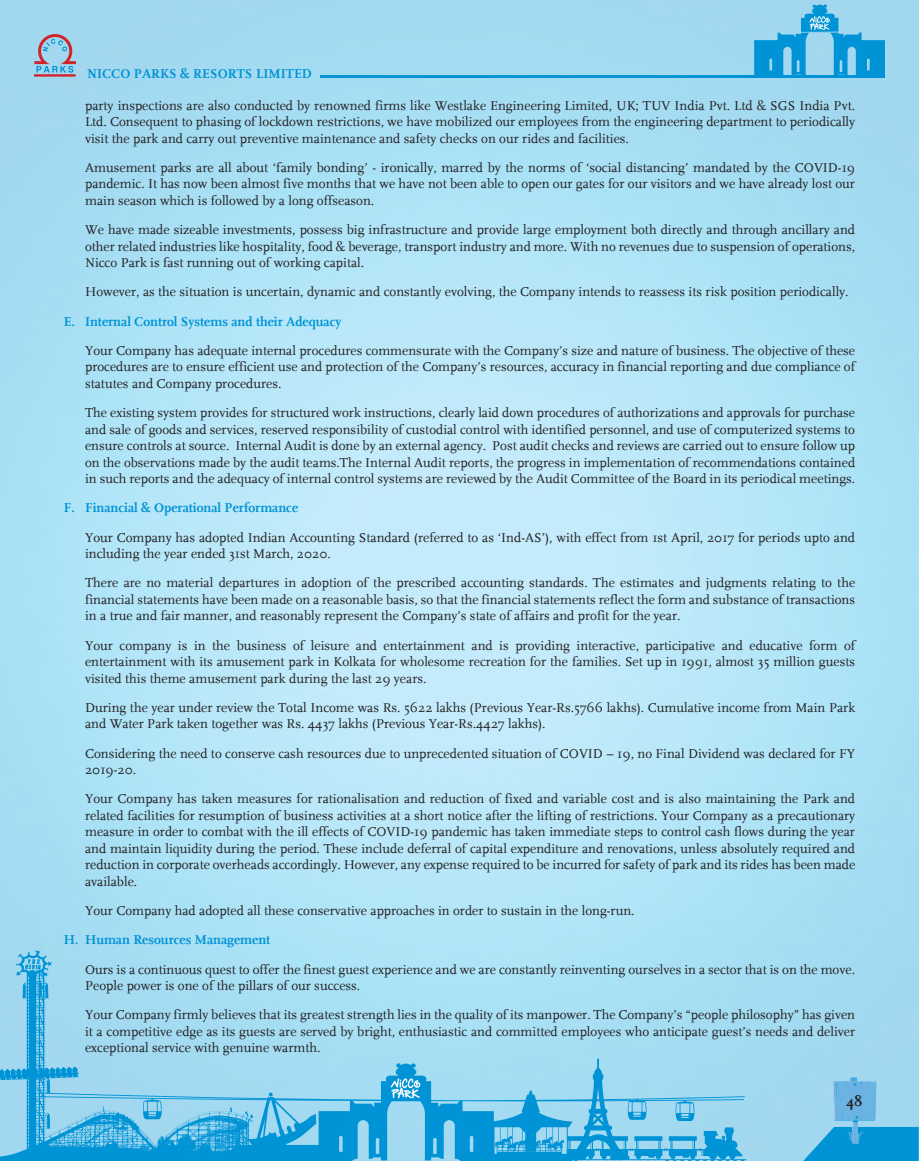
<style>
.page{position:relative;width:919px;height:1161px;background:#fff}
.page>*{position:absolute;margin:0;border:0;box-sizing:border-box;transform-origin:0 0}
.t1{font:700 15px "FF Scala";color:#231f20}
.t2{font:13.5px/16.5px "FF Scala";color:#231f20}
.t3{font:700 13.5px "FF Scala";color:#0093d5}
.s1{font-weight:700;color:#0093d5}
</style>
<div class="page">
<img style="left:0;top:0;width:918px;height:1161px">
<svg style="left:34px;top:34px;width:42px;height:43px;background:#9eabc2"></svg>
<hr style="left:321px;top:76px;width:563px;height:2px;background:#0093d5">
<svg style="left:754px;top:4px;width:130px;height:72px;background:#5bb9e3"></svg>
<svg style="left:791px;top:1077px;width:127px;height:84px;background:#66bce4"></svg>
<svg style="left:0;top:950px;width:746px;height:211px;background:#88d0ed"></svg>
<svg style="left:390px;top:1078px;width:30px;height:21px"></svg>
<p class="t3" style="left:87px;top:66px;width:226px">NICCO PARKS &amp; RESORTS LIMITED</p>
<p class="t2" style="left:85px;top:97px;width:771px;text-align:justify">party inspections are also conducted by renowned firms like Westlake Engineering Limited, UK; TUV India Pvt. Ltd &amp; SGS India Pvt.<br>Ltd. Consequent to phasing of lockdown restrictions, we have mobilized our employees from the engineering department to periodically visit the park and carry out preventive maintenance and safety checks on our rides and facilities.</p>
<p class="t2" style="left:85px;top:159px;width:771px;text-align:justify">Amusement parks are all about ‘family bonding’ - ironically, marred by the norms of ‘social distancing’ mandated by the COVID-19 pandemic. It has now been almost five months that we have not been able to open our gates for our visitors and we have already lost our main season which is followed by a long offseason.</p>
<p class="t2" style="left:85px;top:222px;width:771px;text-align:justify">We have made sizeable investments, possess big infrastructure and provide large employment both directly and through ancillary and other related industries like hospitality, food &amp; beverage, transport industry and more. With no revenues due to suspension of operations, Nicco Park is fast running out of working capital.</p>
<p class="t2" style="left:85px;top:284px;width:765px">However, as the situation is uncertain, dynamic and constantly evolving, the Company intends to reassess its risk position periodically.</p>
<p class="t3" style="left:64px;top:313px;width:279px">E. Internal Control Systems and their Adequacy</p>
<p class="t2" style="left:85px;top:342px;width:771px">Your Company has adequate internal procedures commensurate with the Company’s size and nature of business. The objective of these</p>
<p class="t2" style="left:85px;top:359px;width:771px">procedures are to ensure efficient use and protection of the Company’s resources, accuracy in financial reporting and due compliance of statutes and Company procedures.</p>
<p class="t2" style="left:85px;top:405px;width:771px;text-align:justify">The existing system provides for structured work instructions, clearly laid down procedures of authorizations and approvals for purchase and sale of goods and services, reserved responsibility of custodial control with identified personnel, and use of computerized systems to ensure controls at source. Internal Audit is done by an external agency. Post audit checks and reviews are carried out to ensure follow up on the observations made by the audit teams.The Internal Audit reports, the progress in implementation of recommendations contained in such reports and the adequacy of internal control systems are reviewed by the Audit Committee of the Board in its periodical meetings.</p>
<p class="t2" style="left:85px;top:494px;width:771px;line-height:29.2px;text-indent:-21px"><span class="s1">F. Financial &amp; Operational Performance<br></span>Your Company has adopted Indian Accounting Standard (referred to as ‘Ind-AS’), with effect from 1st April, 2017 for periods upto and</p>
<p class="t2" style="left:85px;top:539px;width:771px;line-height:29.2px">including the year ended 31st March, 2020.<br>There are no material departures in adoption of the prescribed accounting standards. The estimates and judgments relating to the</p>
<p class="t2" style="left:85px;top:591px;width:771px">financial statements have been made on a reasonable basis, so that the financial statements reflect the form and substance of transactions in a true and fair manner, and reasonably represent the Company’s state of affairs and profit for the year.</p>
<p class="t2" style="left:85px;top:637px;width:771px;text-align:justify">Your company is in the business of leisure and entertainment and is providing interactive, participative and educative form of entertainment with its amusement park in Kolkata for wholesome recreation for the families. Set up in 1991, almost 35 million guests visited this theme amusement park during the last 29 years.</p>
<p class="t2" style="left:85px;top:699px;width:771px">During the year under review the Total Income was Rs. 5622 lakhs (Previous Year-Rs.5766 lakhs). Cumulative income from Main Park and Water Park taken together was Rs. 4437 lakhs (Previous Year-Rs.4427 lakhs).</p>
<p class="t2" style="left:85px;top:745px;width:771px">Considering the need to conserve cash resources due to unprecedented situation of COVID – 19, no Final Dividend was declared for FY<br>2019-20.</p>
<p class="t2" style="left:85px;top:791px;width:771px;text-align:justify">Your Company has taken measures for rationalisation and reduction of fixed and variable cost and is also maintaining the Park and related facilities for resumption of business activities at a short notice after the lifting of restrictions. Your Company as a precautionary measure in order to combat with the ill effects of COVID-19 pandemic has taken immediate steps to control cash flows during the year and maintain liquidity during the period. These include deferral of capital expenditure and renovations, unless absolutely required and reduction in corporate overheads accordingly. However, any expense required to be incurred for safety of park and its rides has been made available.</p>
<p class="t2" style="left:85px;top:903px;width:551px">Your Company had adopted all these conservative approaches in order to sustain in the long-run.</p>
<p class="t3" style="left:64px;top:932px;width:208px">H. Human Resources Management</p>
<p class="t2" style="left:85px;top:961px;width:771px">Ours is a continuous quest to offer the finest guest experience and we are constantly reinventing ourselves in a sector that is on the move.</p>
<p class="t2" style="left:85px;top:971px;width:771px;line-height:29.2px">People power is one of the pillars of our success.<br>Your Company firmly believes that its greatest strength lies in the quality of its manpower. The Company’s “people philosophy” has given</p>
<p class="t2" style="left:85px;top:1023px;width:771px">it a competitive edge as its guests are served by bright, enthusiastic and committed employees who anticipate guest’s needs and deliver exceptional service with genuine warmth.</p>
<p class="t1" style="left:845px;top:1092px;width:18px">48</p>
</div>
